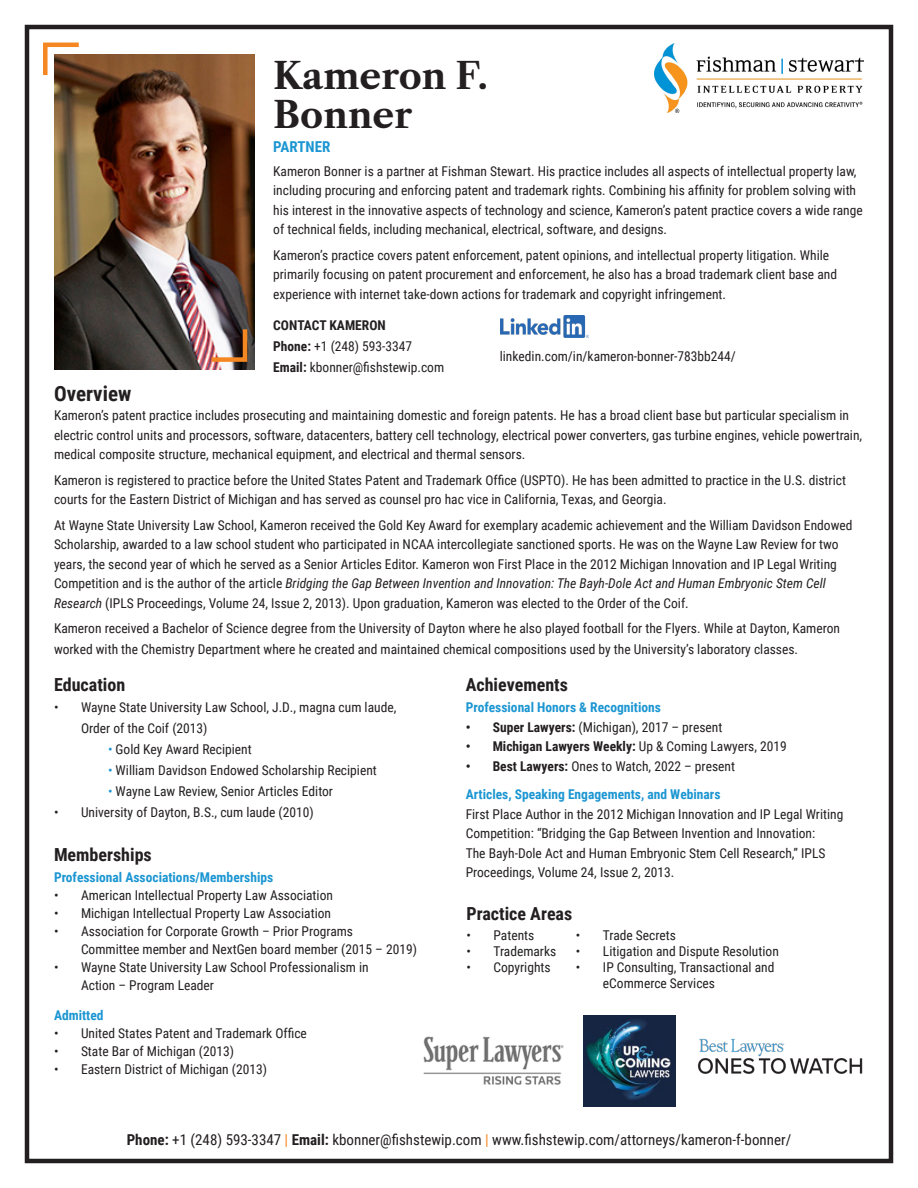
<style>
.page{position:relative;width:918px;height:1188px;background:#fff}
.page>*{position:absolute;margin:0;border:0;box-sizing:border-box;transform-origin:0 0}
.Body_text{font:700 36px/39px "Libre Caslon Text";color:#231f20}
.Overview_Header_Style{font:700 21px "Roboto Condensed";color:#231f20}
.Overview_Header_Style-2{font:700 18px "Roboto Condensed";color:#231f20}
.Body_text-2{font:15px "Roboto Condensed";color:#231f20}
.Body_text-3{font:700 15px "Roboto Condensed";color:#1c96d2}
.Body_text-4{font:13.5px/19.5px "Roboto Condensed";color:#231f20}
.Body_text-5{font:700 13.5px "Roboto Condensed";color:#1c96d2}
.Body_text-6{font:700 13.5px "Roboto Condensed";color:#231f20}
.s1{font-weight:700}
.s2{font-style:italic}
.s3{font-weight:400}
.s4{color:#1c96d2}
.s5{color:#f48721}
</style>
<div class="page">
<div style="left:25px;top:25px;width:868px;height:1138px;border:4px solid #231f20"></div>
<img style="left:654px;top:43px;width:210px;height:70px">
<img style="left:500px;top:316px;width:89px;height:21px">
<img style="left:54px;top:54px;width:201px;height:316px">
<svg style="left:207px;top:325px;width:43px;height:39px"></svg>
<svg style="left:43px;top:42px;width:40px;height:38px"></svg>
<img style="left:423px;top:1036px;width:140px;height:49px">
<img style="left:584px;top:1015px;width:92px;height:92px">
<img style="left:697px;top:1039px;width:166px;height:34px">
<p class="Body_text" style="left:273px;top:56px;width:216px">Kameron F.<br>Bonner</p>
<p class="Body_text-3" style="left:273px;top:136px;width:59px">PARTNER</p>
<p class="Body_text-4" style="left:273px;top:161px;width:591px">Kameron Bonner is a partner at Fishman Stewart. His practice includes all aspects of intellectual property law, including procuring and enforcing patent and trademark rights. Combining his affinity for problem solving with his interest in the innovative aspects of technology and science, Kameron’s patent practice covers a wide range of technical fields, including mechanical, electrical, software, and designs.</p>
<p class="Body_text-4" style="left:273px;top:245px;width:565px">Kameron’s practice covers patent enforcement, patent opinions, and intellectual property litigation. While primarily focusing on patent procurement and enforcement, he also has a broad trademark client base and experience with internet take-down actions for trademark and copyright infringement.</p>
<p class="Body_text-6" style="left:273px;top:316px;width:114px">CONTACT KAMERON</p>
<p class="Body_text-4" style="left:273px;top:336px;width:141px"><span class="s1">Phone:</span> +1 (248) 593-3347</p>
<p class="Body_text-4" style="left:273px;top:357px;width:172px"><span class="s1">Email:</span> kbonner@fishstewip.com</p>
<p class="Body_text-4" style="left:500px;top:346px;width:238px">linkedin.com/in/kameron-bonner-783bb244/</p>
<p class="Overview_Header_Style" style="left:54px;top:379px;width:79px">Overview</p>
<p class="Body_text-4" style="left:54px;top:405px;width:810px">Kameron’s patent practice includes prosecuting and maintaining domestic and foreign patents. He has a broad client base but particular specialism in electric control units and processors, software, datacenters, battery cell technology, electrical power converters, gas turbine engines, vehicle powertrain, medical composite structure, mechanical equipment, and electrical and thermal sensors.</p>
<p class="Body_text-4" style="left:54px;top:470px;width:794px">Kameron is registered to practice before the United States Patent and Trademark Office (USPTO). He has been admitted to practice in the U.S. district courts for the Eastern District of Michigan and has served as counsel pro hac vice in California, Texas, and Georgia.</p>
<p class="Body_text-4" style="left:54px;top:515px;width:800px">At Wayne State University Law School, Kameron received the Gold Key Award for exemplary academic achievement and the William Davidson Endowed Scholarship, awarded to a law school student who participated in NCAA intercollegiate sanctioned sports. He was on the Wayne Law Review for two years, the second year of which he served as a Senior Articles Editor. Kameron won First Place in the 2012 Michigan Innovation and IP Legal Writing Competition and is the author of the article <span class="s2">Bridging the Gap Between Invention and Innovation: The Bayh-Dole Act and Human Embryonic Stem Cell Research</span> (IPLS Proceedings, Volume 24, Issue 2, 2013). Upon graduation, Kameron was elected to the Order of the Coif.</p>
<p class="Body_text-4" style="left:54px;top:617px;width:788px;line-height:21px">Kameron received a Bachelor of Science degree from the University of Dayton where he also played football for the Flyers. While at Dayton, Kameron worked with the Chemistry Department where he created and maintained chemical compositions used by the University’s laboratory classes.</p>
<p class="Overview_Header_Style-2" style="left:466px;top:672px;width:104px">Achievements</p>
<p class="Body_text-5" style="left:466px;top:698px;width:197px">Professional Honors &amp; Recognitions</p>
<p class="Body_text-4" style="left:466px;top:717px;width:258px"><span class="s1">• Super Lawyers:</span> (Michigan), 2017 – present</p>
<p class="Body_text-6" style="left:466px;top:737px;width:323px">• Michigan Lawyers Weekly: <span class="s3">Up &amp; Coming Lawyers, 2019</span></p>
<p class="Body_text-4" style="left:466px;top:756px;width:271px"><span class="s1">• Best Lawyers:</span> Ones to Watch, 2022 – present</p>
<p class="Body_text-5" style="left:466px;top:785px;width:256px">Articles, Speaking Engagements, and Webinars</p>
<p class="Body_text-4" style="left:466px;top:804px;width:379px">First Place Author in the 2012 Michigan Innovation and IP Legal Writing Competition: “Bridging the Gap Between Invention and Innovation:<br>The Bayh-Dole Act and Human Embryonic Stem Cell Research,” IPLS Proceedings, Volume 24, Issue 2, 2013.</p>
<p class="Overview_Header_Style-2" style="left:54px;top:672px;width:73px">Education</p>
<p class="Body_text-4" style="left:81px;top:696px;width:317px;line-height:21px;text-indent:-27px">• Wayne State University Law School, J.D., magna cum laude,<br>Order of the Coif (2013)</p>
<p class="Body_text-4" style="left:108px;top:739px;width:145px"><span class="s4">•</span> Gold Key Award Recipient</p>
<p class="Body_text-4" style="left:108px;top:760px;width:270px"><span class="s4">•</span> William Davidson Endowed Scholarship Recipient</p>
<p class="Body_text-4" style="left:108px;top:781px;width:227px"><span class="s4">•</span> Wayne Law Review, Senior Articles Editor</p>
<p class="Body_text-4" style="left:54px;top:802px;width:261px">• University of Dayton, B.S., cum laude (2010)</p>
<p class="Overview_Header_Style-2" style="left:54px;top:842px;width:99px">Memberships</p>
<p class="Body_text-5" style="left:54px;top:867px;width:221px">Professional Associations/Memberships</p>
<p class="Body_text-4" style="left:54px;top:885px;width:281px">• American Intellectual Property Law Association</p>
<p class="Body_text-4" style="left:54px;top:903px;width:279px">• Michigan Intellectual Property Law Association</p>
<p class="Body_text-4" style="left:81px;top:921px;width:337px;line-height:18px;text-indent:-27px">• Association for Corporate Growth – Prior Programs<br>Committee member and NextGen board member (2015 – 2019)</p>
<p class="Body_text-4" style="left:81px;top:957px;width:289px;line-height:18px;text-indent:-27px">• Wayne State University Law School Professionalism in<br>Action – Program Leader</p>
<p class="Body_text-5" style="left:54px;top:1005px;width:51px">Admitted</p>
<p class="Body_text-4" style="left:54px;top:1023px;width:254px">• United States Patent and Trademark Office</p>
<p class="Body_text-4" style="left:54px;top:1041px;width:182px">• State Bar of Michigan (2013)</p>
<p class="Body_text-4" style="left:54px;top:1059px;width:215px">• Eastern District of Michigan (2013)</p>
<p class="Overview_Header_Style-2" style="left:466px;top:901px;width:107px">Practice Areas</p>
<p class="Body_text-4" style="left:466px;top:925px;width:69px">• Patents</p>
<p class="Body_text-4" style="left:466px;top:941px;width:91px">• Trademarks</p>
<p class="Body_text-4" style="left:466px;top:957px;width:86px">• Copyrights</p>
<p class="Body_text-4" style="left:576px;top:925px;width:102px">• Trade Secrets</p>
<p class="Body_text-4" style="left:576px;top:941px;width:204px">• Litigation and Dispute Resolution</p>
<p class="Body_text-4" style="left:603px;top:959px;width:173px;line-height:16.2px;text-indent:-27px">• IP Consulting, Transactional and eCommerce Services</p>
<p class="Body_text-2" style="left:127px;top:1130px;width:666px"><span class="s1">Phone:</span> +1 (248) 593-3347 <span class="s5">|</span> <span class="s1">Email:</span> kbonner@fishstewip.com <span class="s5">|</span> www.fishstewip.com/attorneys/kameron-f-bonner/</p>
</div>
